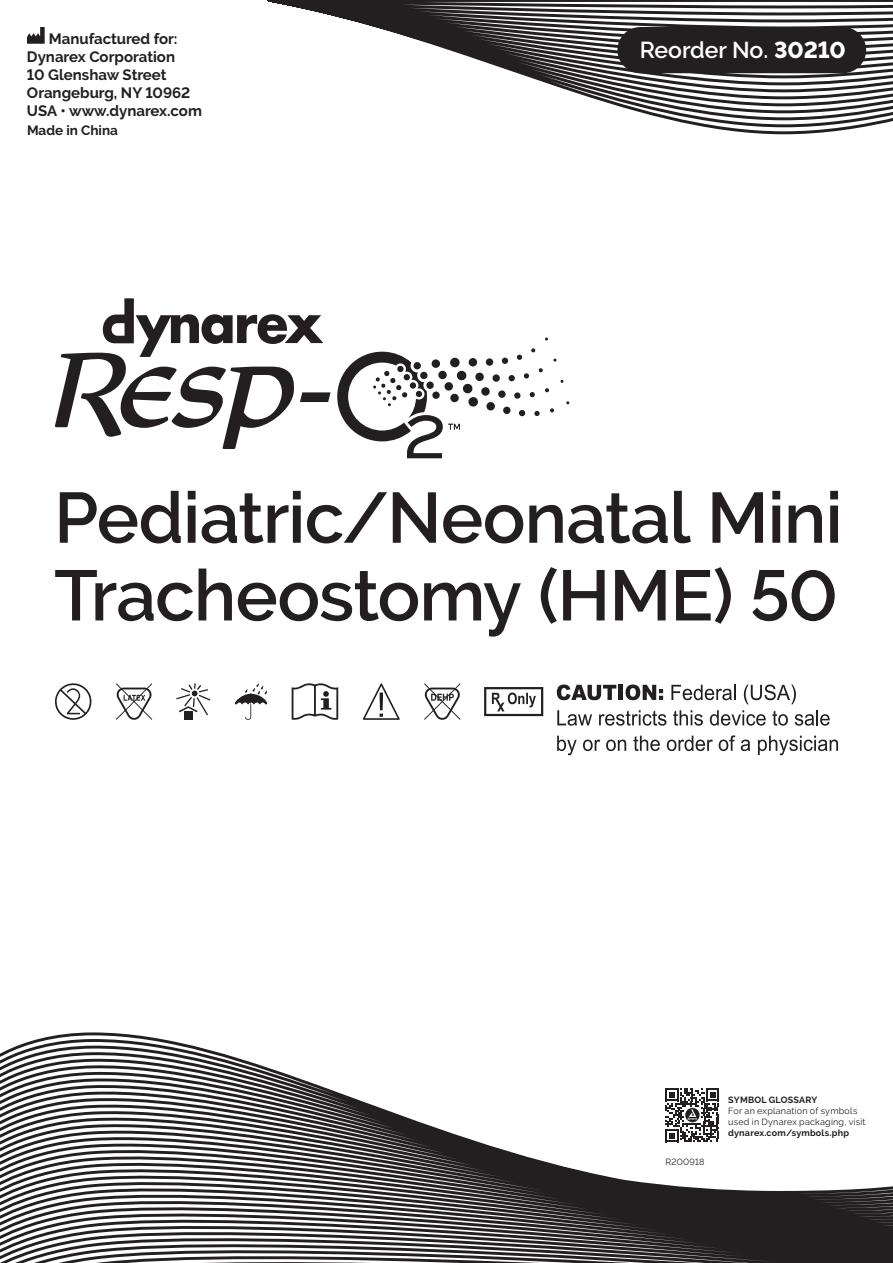
<style>
.page{position:relative;width:893px;height:1263px;background:#fff}
.page>*{position:absolute;margin:0;border:0;box-sizing:border-box;transform-origin:0 0}
.t1{font:600 22.95px "Raleway";color:#fff}
.t2{font:700 15px/18px "Raleway";color:#231f20}
.t3{font:700 13.5px "Raleway";color:#231f20}
.t4{font:9px/10.8px "Raleway";letter-spacing:.025em;color:#231f20}
.t5{font:700 9px "Raleway";letter-spacing:.02em;color:#231f20}
.s1{font-weight:800}
</style>
<div class="page">
<svg style="left:27px;top:27px;width:18px;height:17px"></svg>
<svg style="left:267px;top:0;width:626px;height:135px"></svg>
<div style="left:617px;top:27px;width:249px;height:46px;background:#231f20;border-radius:23px"></div>
<svg style="left:0;top:1032px;width:893px;height:231px"></svg>
<svg style="left:665px;top:1088px;width:54px;height:54px"></svg>
<svg style="left:60px;top:491px;width:121px;height:52px"></svg>
<svg style="left:188px;top:491px;width:8px;height:52px"></svg>
<svg style="left:202px;top:491px;width:99px;height:52px"></svg>
<svg style="left:307px;top:492px;width:80px;height:51px"></svg>
<svg style="left:393px;top:492px;width:43px;height:51px"></svg>
<svg style="left:443px;top:505px;width:80px;height:38px"></svg>
<svg style="left:529px;top:493px;width:139px;height:50px"></svg>
<svg style="left:674px;top:491px;width:17px;height:52px"></svg>
<svg style="left:712px;top:492px;width:51px;height:51px"></svg>
<svg style="left:772px;top:491px;width:8px;height:52px"></svg>
<svg style="left:789px;top:505px;width:33px;height:38px"></svg>
<svg style="left:830px;top:491px;width:8px;height:52px"></svg>
<svg style="left:55px;top:570px;width:138px;height:51px"></svg>
<svg style="left:199px;top:568px;width:33px;height:52px"></svg>
<svg style="left:238px;top:571px;width:180px;height:50px"></svg>
<svg style="left:424px;top:583px;width:97px;height:54px"></svg>
<svg style="left:541px;top:567px;width:16px;height:57px"></svg>
<svg style="left:563px;top:570px;width:42px;height:50px"></svg>
<svg style="left:615px;top:570px;width:51px;height:50px"></svg>
<svg style="left:676px;top:567px;width:55px;height:57px"></svg>
<svg style="left:752px;top:570px;width:83px;height:51px"></svg>
<svg style="left:557px;top:684px;width:59px;height:16px"></svg>
<div style="left:618px;top:685px;width:5px;height:15px;background:#231f20"></div>
<svg style="left:625px;top:684px;width:38px;height:16px"></svg>
<svg style="left:671px;top:685px;width:65px;height:15px"></svg>
<svg style="left:744px;top:684px;width:52px;height:20px"></svg>
<svg style="left:557px;top:710px;width:35px;height:16px"></svg>
<svg style="left:599px;top:710px;width:67px;height:16px"></svg>
<svg style="left:673px;top:710px;width:30px;height:16px"></svg>
<svg style="left:710px;top:710px;width:56px;height:16px"></svg>
<svg style="left:772px;top:710px;width:16px;height:16px"></svg>
<svg style="left:795px;top:710px;width:35px;height:16px"></svg>
<svg style="left:557px;top:736px;width:20px;height:19px"></svg>
<svg style="left:583px;top:740px;width:17px;height:11px"></svg>
<svg style="left:606px;top:740px;width:20px;height:11px"></svg>
<svg style="left:633px;top:736px;width:27px;height:15px"></svg>
<svg style="left:667px;top:736px;width:46px;height:15px"></svg>
<svg style="left:719px;top:735px;width:16px;height:16px"></svg>
<svg style="left:741px;top:740px;width:9px;height:11px"></svg>
<svg style="left:758px;top:736px;width:80px;height:19px"></svg>
<svg style="left:484px;top:687px;width:59px;height:29px"></svg>
<svg style="left:116px;top:683px;width:36px;height:37px"></svg>
<svg style="left:55px;top:683px;width:37px;height:37px"></svg>
<svg style="left:176px;top:683px;width:34px;height:32px"></svg>
<div style="left:184px;top:712px;width:9px;height:8px;background:#231f20"></div>
<svg style="left:292px;top:683px;width:46px;height:37px"></svg>
<svg style="left:235px;top:683px;width:32px;height:37px"></svg>
<svg style="left:363px;top:683px;width:37px;height:37px"></svg>
<svg style="left:424px;top:683px;width:37px;height:37px"></svg>
<svg style="left:550px;top:408px;width:4px;height:4px"></svg>
<svg style="left:534px;top:411px;width:6px;height:5px"></svg>
<svg style="left:519px;top:410px;width:7px;height:7px"></svg>
<svg style="left:560px;top:380px;width:4px;height:3px"></svg>
<svg style="left:545px;top:388px;width:4px;height:4px"></svg>
<svg style="left:530px;top:392px;width:5px;height:5px"></svg>
<svg style="left:514px;top:392px;width:7px;height:7px"></svg>
<svg style="left:553px;top:358px;width:4px;height:4px"></svg>
<svg style="left:538px;top:368px;width:5px;height:5px"></svg>
<svg style="left:524px;top:373px;width:5px;height:6px"></svg>
<div style="left:508px;top:375px;width:7px;height:6px;background:#231f20;border-radius:50%"></div>
<svg style="left:545px;top:337px;width:3px;height:4px"></svg>
<svg style="left:531px;top:348px;width:5px;height:5px"></svg>
<svg style="left:517px;top:354px;width:5px;height:6px"></svg>
<svg style="left:55px;top:298px;width:456px;height:160px"></svg>
<p class="t2" style="left:27px;top:30px;width:177px;text-indent:22px">Manufactured for:<br>Dynarex Corporation<br>10 Glenshaw Street<br>Orangeburg, NY 10962<br>USA • www.dynarex.com</p>
<p class="t3" style="left:27px;top:123px;width:92px">Made in China</p>
<h1 class="t1" style="left:640px;top:37px;width:208px">Reorder No. <span class="s1">30210</span></h1>
<p class="t4" style="left:665px;top:1156px;width:40px">R200918</p>
<p class="t5" style="left:728px;top:1095px;width:91px">SYMBOL GLOSSARY</p>
<p class="t4" style="left:728px;top:1105px;width:139px">For an explanation of symbols used in Dynarex packaging, visit</p>
<p class="t5" style="left:728px;top:1127px;width:122px">dynarex.com/symbols.php</p>
</div>
